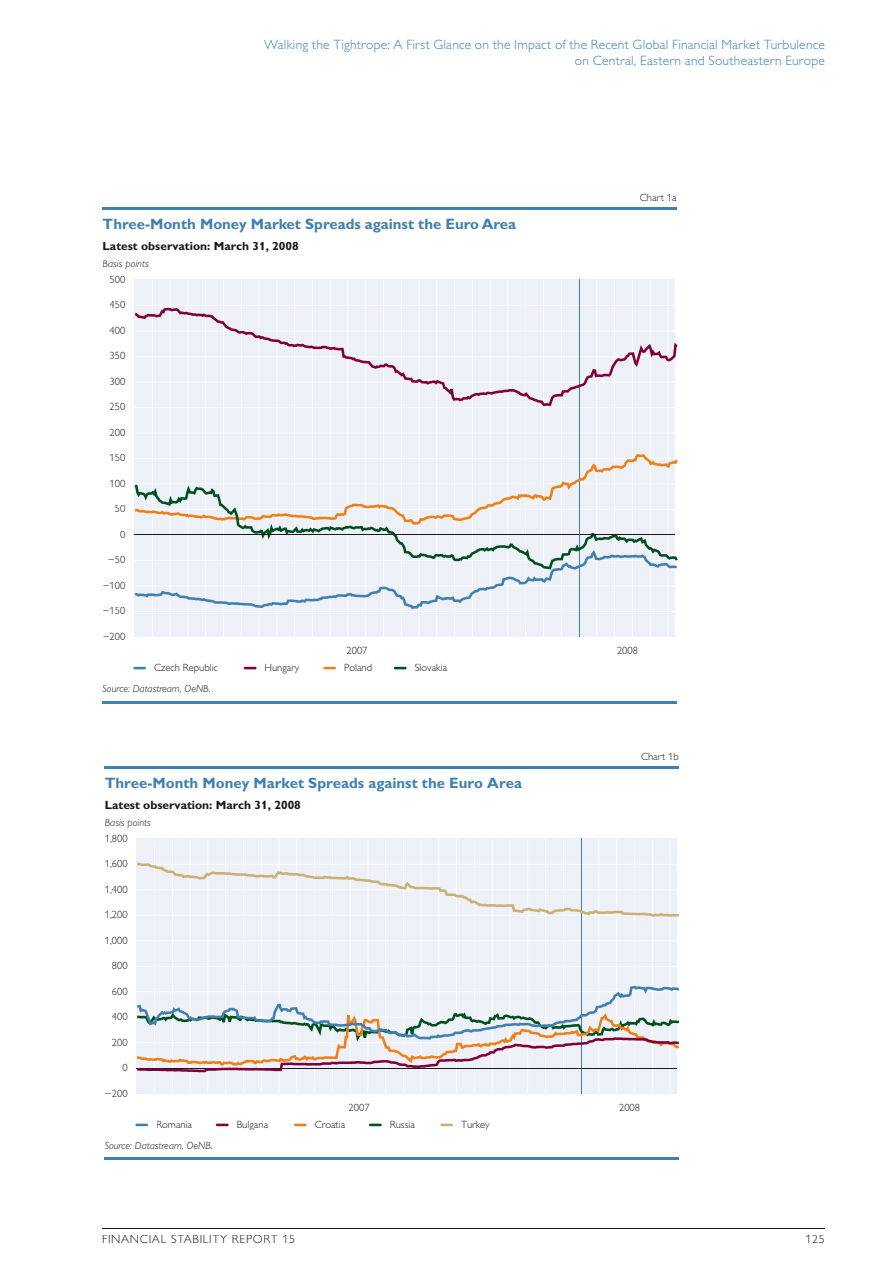
<style>
.page{position:relative;width:893px;height:1263px;background:#fff}
.page>*{position:absolute;margin:0;border:0;box-sizing:border-box;transform-origin:0 0}
.t1{font:700 15px "Gill Alternate One";color:#3f80b0}
.t2{font:300 13.5px/16.5px "Gill Alternate One";letter-spacing:.015em;color:#3f80b0;text-align:right}
.t3{font:700 12px "Gill Alternate One";color:#1a171b}
.t4{font:300 12px "Gill Alternate One";letter-spacing:.06em;color:#1a171b}
.t5{font:300 10.5px "Gill Alternate One";color:#1a171b}
.t6{font:italic 300 10.5px "Gill Alternate One";color:#1a171b}
</style>
<div class="page">
<hr style="left:102px;top:1228px;width:723px;height:1px;background:#1a171b">
<hr style="left:103px;top:701px;width:574px;height:2px;background:#3f80b0">
<svg style="left:133px;top:667px;width:13px;height:2px"></svg>
<svg style="left:244px;top:667px;width:13px;height:2px"></svg>
<hr style="left:103px;top:208px;width:574px;height:2px;background:#3f80b0">
<div style="left:134px;top:280px;width:541px;height:357px;background:#edf0f6"></div>
<hr style="left:135px;top:611px;width:540px;height:1px;background:#fff">
<hr style="left:135px;top:433px;width:540px;height:1px;background:#fff">
<hr style="left:135px;top:407px;width:540px;height:1px;background:#fff">
<hr style="left:135px;top:305px;width:540px;height:1px;background:#fff">
<hr style="left:152px;top:280px;width:1px;height:357px;background:#fff">
<hr style="left:170px;top:280px;width:1px;height:357px;background:#fff">
<hr style="left:188px;top:280px;width:1px;height:357px;background:#fff">
<hr style="left:205px;top:280px;width:1px;height:357px;background:#fff">
<hr style="left:223px;top:280px;width:1px;height:357px;background:#fff">
<hr style="left:241px;top:280px;width:1px;height:357px;background:#fff">
<hr style="left:259px;top:280px;width:1px;height:357px;background:#fff">
<hr style="left:276px;top:280px;width:1px;height:357px;background:#fff">
<hr style="left:294px;top:280px;width:1px;height:357px;background:#fff">
<hr style="left:312px;top:280px;width:1px;height:357px;background:#fff">
<hr style="left:330px;top:280px;width:1px;height:357px;background:#fff">
<hr style="left:347px;top:280px;width:1px;height:357px;background:#fff">
<hr style="left:365px;top:280px;width:1px;height:357px;background:#fff">
<hr style="left:383px;top:280px;width:1px;height:357px;background:#fff">
<hr style="left:401px;top:280px;width:1px;height:357px;background:#fff">
<hr style="left:419px;top:280px;width:1px;height:357px;background:#fff">
<hr style="left:436px;top:280px;width:1px;height:357px;background:#fff">
<hr style="left:454px;top:280px;width:1px;height:357px;background:#fff">
<hr style="left:472px;top:280px;width:1px;height:357px;background:#fff">
<hr style="left:490px;top:280px;width:1px;height:357px;background:#fff">
<hr style="left:507px;top:280px;width:1px;height:357px;background:#fff">
<hr style="left:525px;top:280px;width:1px;height:357px;background:#fff">
<hr style="left:543px;top:280px;width:1px;height:357px;background:#fff">
<hr style="left:561px;top:280px;width:1px;height:357px;background:#fff">
<hr style="left:579px;top:280px;width:1px;height:357px;background:#3f80b0">
<hr style="left:596px;top:280px;width:1px;height:357px;background:#fff">
<hr style="left:614px;top:280px;width:1px;height:357px;background:#fff">
<hr style="left:632px;top:280px;width:1px;height:357px;background:#fff">
<hr style="left:650px;top:280px;width:1px;height:357px;background:#fff">
<hr style="left:667px;top:280px;width:1px;height:357px;background:#fff">
<svg style="left:135px;top:308px;width:542px;height:98px"></svg>
<svg style="left:135px;top:569px;width:534px;height:40px"></svg>
<svg style="left:135px;top:454px;width:543px;height:30px"></svg>
<svg style="left:135px;top:484px;width:543px;height:85px"></svg>
<svg style="left:323px;top:667px;width:13px;height:2px"></svg>
<svg style="left:394px;top:667px;width:13px;height:2px"></svg>
<hr style="left:135px;top:535px;width:540px;height:1px;background:#1a171b">
<hr style="left:105px;top:766px;width:574px;height:3px;background:#3f80b0">
<hr style="left:105px;top:1157px;width:574px;height:3px;background:#3f80b0">
<svg style="left:135px;top:1124px;width:13px;height:2px"></svg>
<svg style="left:216px;top:1124px;width:13px;height:2px"></svg>
<svg style="left:294px;top:1124px;width:13px;height:2px"></svg>
<svg style="left:369px;top:1124px;width:13px;height:2px"></svg>
<svg style="left:440px;top:1124px;width:13px;height:2px"></svg>
<div style="left:137px;top:839px;width:540px;height:255px;background:#edf0f6"></div>
<hr style="left:137px;top:966px;width:540px;height:1px;background:#fff">
<hr style="left:137px;top:940px;width:540px;height:1px;background:#fff">
<hr style="left:154px;top:839px;width:1px;height:255px;background:#fff">
<hr style="left:172px;top:839px;width:1px;height:255px;background:#fff">
<hr style="left:190px;top:839px;width:1px;height:255px;background:#fff">
<hr style="left:207px;top:839px;width:1px;height:255px;background:#fff">
<hr style="left:225px;top:839px;width:1px;height:255px;background:#fff">
<hr style="left:243px;top:839px;width:1px;height:255px;background:#fff">
<hr style="left:261px;top:839px;width:1px;height:255px;background:#fff">
<hr style="left:279px;top:839px;width:1px;height:255px;background:#fff">
<hr style="left:296px;top:839px;width:1px;height:255px;background:#fff">
<hr style="left:314px;top:839px;width:1px;height:255px;background:#fff">
<hr style="left:332px;top:839px;width:1px;height:255px;background:#fff">
<hr style="left:350px;top:839px;width:1px;height:255px;background:#fff">
<hr style="left:367px;top:839px;width:1px;height:255px;background:#fff">
<hr style="left:385px;top:839px;width:1px;height:255px;background:#fff">
<hr style="left:403px;top:839px;width:1px;height:255px;background:#fff">
<hr style="left:421px;top:839px;width:1px;height:255px;background:#fff">
<hr style="left:438px;top:839px;width:1px;height:255px;background:#fff">
<hr style="left:456px;top:839px;width:1px;height:255px;background:#fff">
<hr style="left:474px;top:839px;width:1px;height:255px;background:#fff">
<hr style="left:492px;top:839px;width:1px;height:255px;background:#fff">
<hr style="left:510px;top:839px;width:1px;height:255px;background:#fff">
<hr style="left:527px;top:839px;width:1px;height:255px;background:#fff">
<hr style="left:545px;top:839px;width:1px;height:255px;background:#fff">
<hr style="left:563px;top:839px;width:1px;height:255px;background:#fff">
<hr style="left:581px;top:839px;width:1px;height:255px;background:#3f80b0">
<hr style="left:598px;top:839px;width:1px;height:255px;background:#fff">
<hr style="left:616px;top:839px;width:1px;height:255px;background:#fff">
<hr style="left:634px;top:839px;width:1px;height:255px;background:#fff">
<hr style="left:652px;top:839px;width:1px;height:255px;background:#fff">
<hr style="left:670px;top:839px;width:1px;height:255px;background:#fff">
<svg style="left:137px;top:863px;width:542px;height:54px"></svg>
<svg style="left:137px;top:986px;width:542px;height:86px"></svg>
<p class="t2" style="left:264px;top:36px;width:562px">Walking the Tightrope: A First Glance on the Impact of the Recent Global Financial Market Turbulence on Central, Eastern and Southeastern Europe</p>
<h1 class="t1" style="left:103px;top:215px;width:415px">Three-Month Money Market Spreads against the Euro Area</h1>
<p class="t3" style="left:103px;top:239px;width:198px">Latest observation: March 31, 2008</p>
<p class="t6" style="left:103px;top:258px;width:48px">Basis points</p>
<p class="t5" style="left:110px;top:273px;width:17px">500</p>
<p class="t5" style="left:110px;top:299px;width:17px">450</p>
<p class="t5" style="left:110px;top:324px;width:17px">400</p>
<p class="t5" style="left:110px;top:350px;width:17px">350</p>
<p class="t5" style="left:110px;top:375px;width:17px">300</p>
<p class="t5" style="left:110px;top:401px;width:17px">250</p>
<p class="t5" style="left:110px;top:426px;width:17px">200</p>
<p class="t5" style="left:110px;top:452px;width:17px">150</p>
<p class="t5" style="left:110px;top:477px;width:17px">100</p>
<p class="t5" style="left:115px;top:503px;width:12px">50</p>
<p class="t5" style="left:120px;top:528px;width:7px">0</p>
<p class="t5" style="left:108px;top:554px;width:19px">–50</p>
<p class="t5" style="left:103px;top:579px;width:24px">–100</p>
<p class="t5" style="left:103px;top:605px;width:24px">–150</p>
<p class="t5" style="left:103px;top:630px;width:24px">–200</p>
<p class="t5" style="left:640px;top:192px;width:38px">Chart 1a</p>
<p class="t5" style="left:154px;top:661px;width:65px">Czech Republic</p>
<p class="t5" style="left:265px;top:661px;width:36px">Hungary</p>
<p class="t6" style="left:103px;top:683px;width:110px">Source: Datastream, OeNB.</p>
<p class="t5" style="left:346px;top:644px;width:22px">2007</p>
<p class="t5" style="left:617px;top:644px;width:22px">2008</p>
<p class="t5" style="left:344px;top:661px;width:30px">Poland</p>
<p class="t5" style="left:415px;top:661px;width:34px">Slovakia</p>
<p class="t5" style="left:641px;top:751px;width:39px">Chart 1b</p>
<h1 class="t1" style="left:105px;top:774px;width:419px">Three-Month Money Market Spreads against the Euro Area</h1>
<p class="t3" style="left:105px;top:798px;width:198px">Latest observation: March 31, 2008</p>
<p class="t6" style="left:105px;top:817px;width:48px">Basis points</p>
<p class="t5" style="left:105px;top:832px;width:24px">1,800</p>
<p class="t5" style="left:105px;top:858px;width:24px">1,600</p>
<p class="t5" style="left:105px;top:883px;width:24px">1,400</p>
<p class="t5" style="left:105px;top:909px;width:24px">1,200</p>
<p class="t5" style="left:105px;top:934px;width:24px">1,000</p>
<p class="t5" style="left:112px;top:960px;width:17px">800</p>
<p class="t5" style="left:112px;top:985px;width:17px">600</p>
<p class="t5" style="left:112px;top:1011px;width:17px">400</p>
<p class="t5" style="left:112px;top:1036px;width:17px">200</p>
<p class="t5" style="left:122px;top:1062px;width:7px">0</p>
<p class="t5" style="left:105px;top:1087px;width:24px">–200</p>
<p class="t5" style="left:156px;top:1118px;width:37px">Romania</p>
<p class="t5" style="left:237px;top:1118px;width:33px">Bulgaria</p>
<p class="t6" style="left:105px;top:1140px;width:110px">Source: Datastream, OeNB.</p>
<p class="t5" style="left:349px;top:1101px;width:22px">2007</p>
<p class="t5" style="left:619px;top:1101px;width:22px">2008</p>
<p class="t5" style="left:315px;top:1118px;width:32px">Croatia</p>
<p class="t5" style="left:390px;top:1118px;width:27px">Russia</p>
<p class="t5" style="left:461px;top:1118px;width:30px">Turkey</p>
<p class="t4" style="left:102px;top:1232px;width:194px">FINANCIAL STABILITY REPORT 15</p>
<p class="t4" style="left:805px;top:1232px;width:21px">125</p>
</div>
